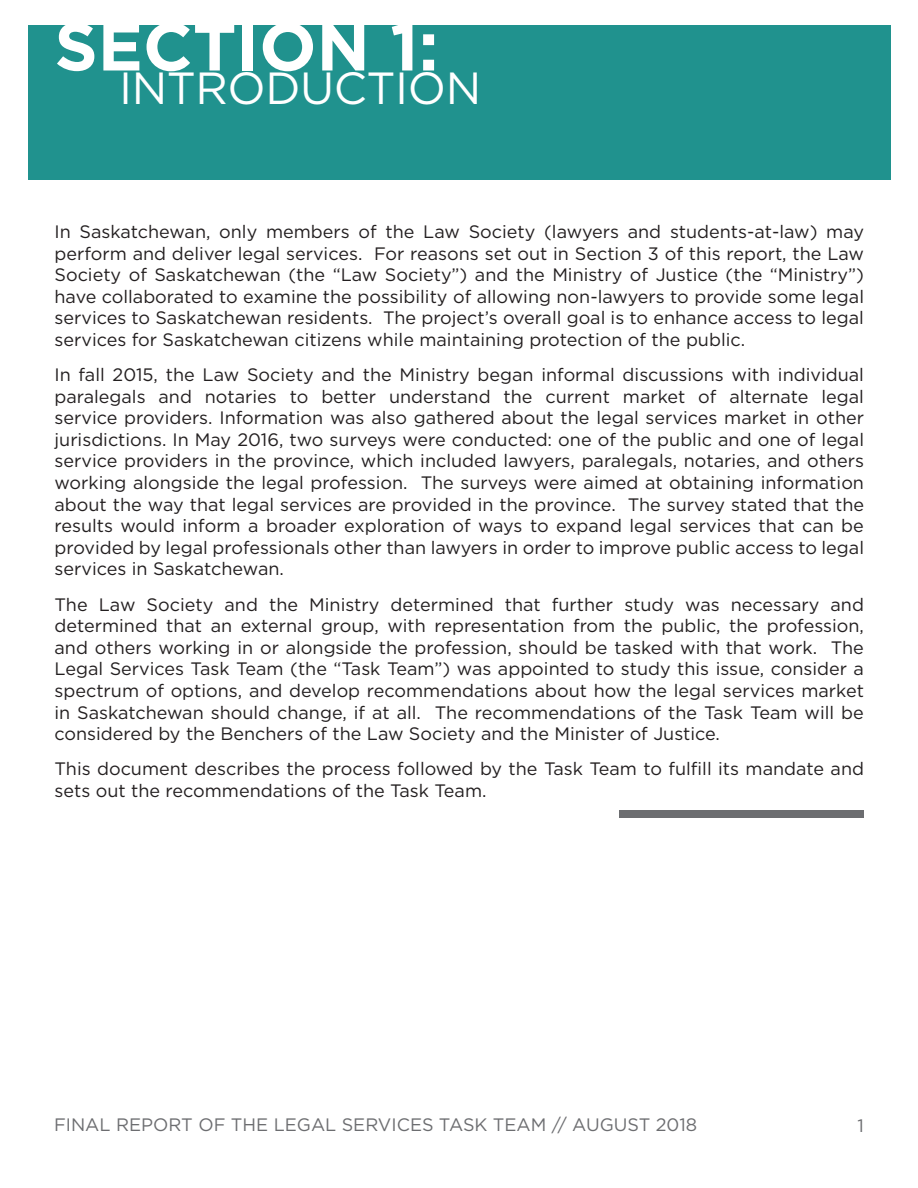
<style>
.page{position:relative;width:918px;height:1188px;background:#fff}
.page>*{position:absolute;margin:0;border:0;box-sizing:border-box;transform-origin:0 0}
.t1{font:700 67.5px "Gotham";color:#fff}
.t2{font:45px "Gotham";letter-spacing:-.01em;color:#fff}
.t3{font:18px/21.6px "Gotham";color:#231f20;text-align:justify}
.t4{font:18px "Gotham";color:#6c6d70}
</style>
<div class="page">
<div style="left:620px;top:810px;width:244px;height:8px;background:#6c6d70"></div>
<div style="left:28px;top:26px;width:862px;height:154px;background:#20928e"></div>
<h1 class="t1" style="left:55px;top:2px;width:386px">SECTION 1:</h1>
<h2 class="t2" style="left:119px;top:60px;width:364px">INTRODUCTION</h2>
<p class="t3" style="left:55px;top:220px;width:811px">In Saskatchewan, only members of the Law Society (lawyers and students-at-law) may perform and deliver legal services. For reasons set out in Section 3 of this report, the Law Society of Saskatchewan (the “Law Society”) and the Ministry of Justice (the “Ministry”) have collaborated to examine the possibility of allowing non-lawyers to provide some legal services to Saskatchewan residents. The project’s overall goal is to enhance access to legal services for Saskatchewan citizens while maintaining protection of the public.</p>
<p class="t3" style="left:55px;top:364px;width:811px">In fall 2015, the Law Society and the Ministry began informal discussions with individual paralegals and notaries to better understand the current market of alternate legal service providers. Information was also gathered about the legal services market in other jurisdictions. In May 2016, two surveys were conducted: one of the public and one of legal service providers in the province, which included lawyers, paralegals, notaries, and others working alongside the legal profession. The surveys were aimed at obtaining information about the way that legal services are provided in the province. The survey stated that the results would inform a broader exploration of ways to expand legal services that can be provided by legal professionals other than lawyers in order to improve public access to legal services in Saskatchewan.</p>
<p class="t3" style="left:55px;top:593px;width:811px">The Law Society and the Ministry determined that further study was necessary and determined that an external group, with representation from the public, the profession, and others working in or alongside the profession, should be tasked with that work. The Legal Services Task Team (the “Task Team”) was appointed to study this issue, consider a spectrum of options, and develop recommendations about how the legal services market in Saskatchewan should change, if at all. The recommendations of the Task Team will be considered by the Benchers of the Law Society and the Minister of Justice.</p>
<p class="t3" style="left:55px;top:758px;width:811px">This document describes the process followed by the Task Team to fulfill its mandate and sets out the recommendations of the Task Team.</p>
<p class="t4" style="left:54px;top:1113px;width:645px">FINAL REPORT OF THE LEGAL SERVICES TASK TEAM // AUGUST 2018</p>
<p class="t4" style="left:858px;top:1114px;width:8px">1</p>
</div>
